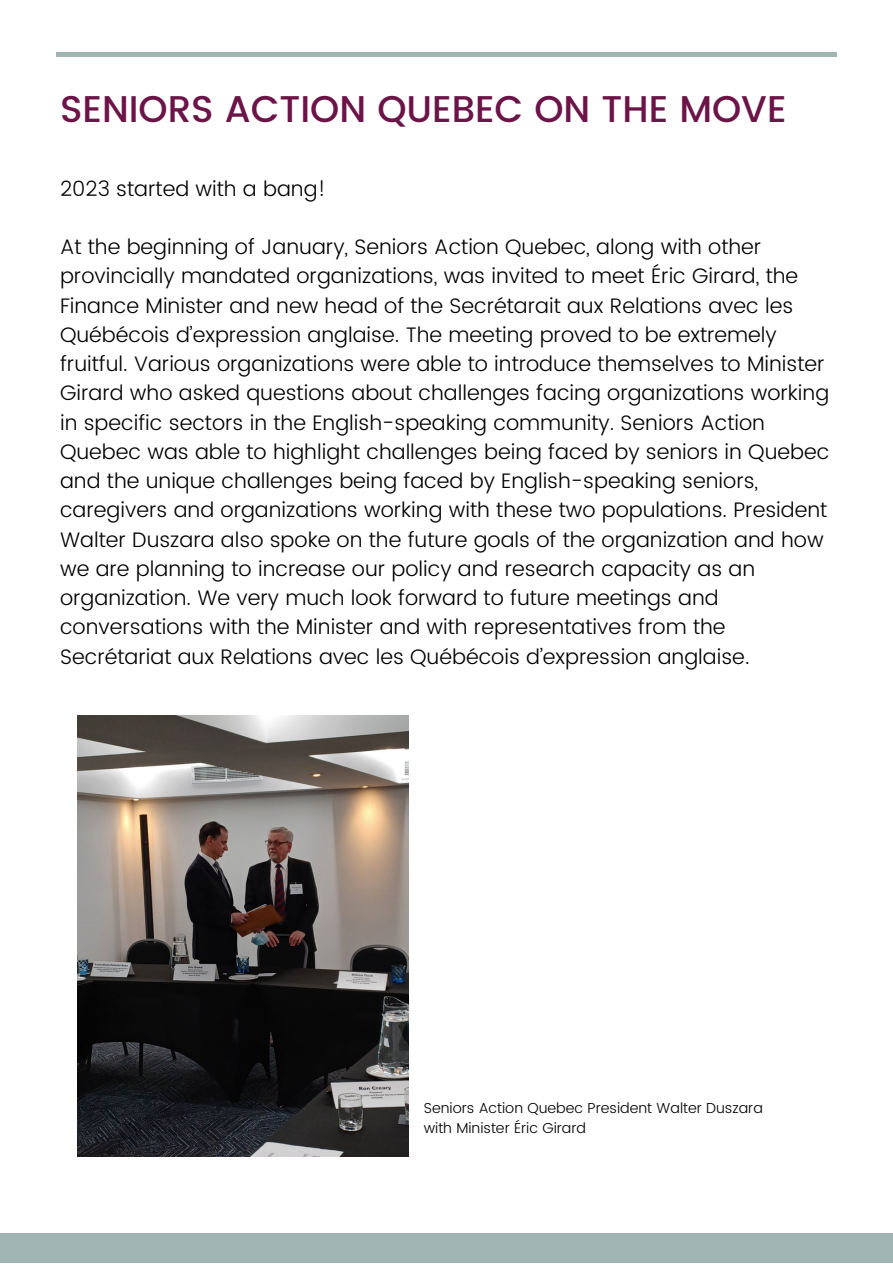
<style>
.page{position:relative;width:893px;height:1264px;background:#fff}
.page>*{position:absolute;margin:0;border:0;box-sizing:border-box;transform-origin:0 0}
.t1{font:500 37.2px "Poppins";color:#6c1448}
.t2{font:300 21px/29.2px "Poppins";color:#000}
.t3{font:300 14.4px/20px "Poppins";color:#000}
</style>
<div class="page">
<div style="left:0;top:1233px;width:892px;height:29px;background:#a1b5b3"></div>
<hr style="left:56px;top:53px;width:780px;height:4px;background:#a1b5b3">
<img style="left:78px;top:715px;width:330px;height:441px">
<h1 class="t1" style="left:60px;top:87px;width:728px">SENIORS ACTION QUEBEC ON THE MOVE</h1>
<p class="t2" style="left:60px;top:174px;width:267px">2023 started with a bang!</p>
<p class="t2" style="left:60px;top:232px;width:770px">At the beginning of January, Seniors Action Quebec, along with other provincially mandated organizations, was invited to meet Éric Girard, the Finance Minister and new head of the Secrétarait aux Relations avec les Québécois d’expression anglaise. The meeting proved to be extremely fruitful. Various organizations were able to introduce themselves to Minister Girard who asked questions about challenges facing organizations working in specific sectors in the English-speaking community. Seniors Action Quebec was able to highlight challenges being faced by seniors in Quebec and the unique challenges being faced by English-speaking seniors, caregivers and organizations working with these two populations. President Walter Duszara also spoke on the future goals of the organization and how we are planning to increase our policy and research capacity as an organization. We very much look forward to future meetings and conversations with the Minister and with representatives from the Secrétariat aux Relations avec les Québécois d’expression anglaise.</p>
<p class="t3" style="left:423px;top:1098px;width:340px">Seniors Action Quebec President Walter Duszara with Minister Éric Girard</p>
</div>
